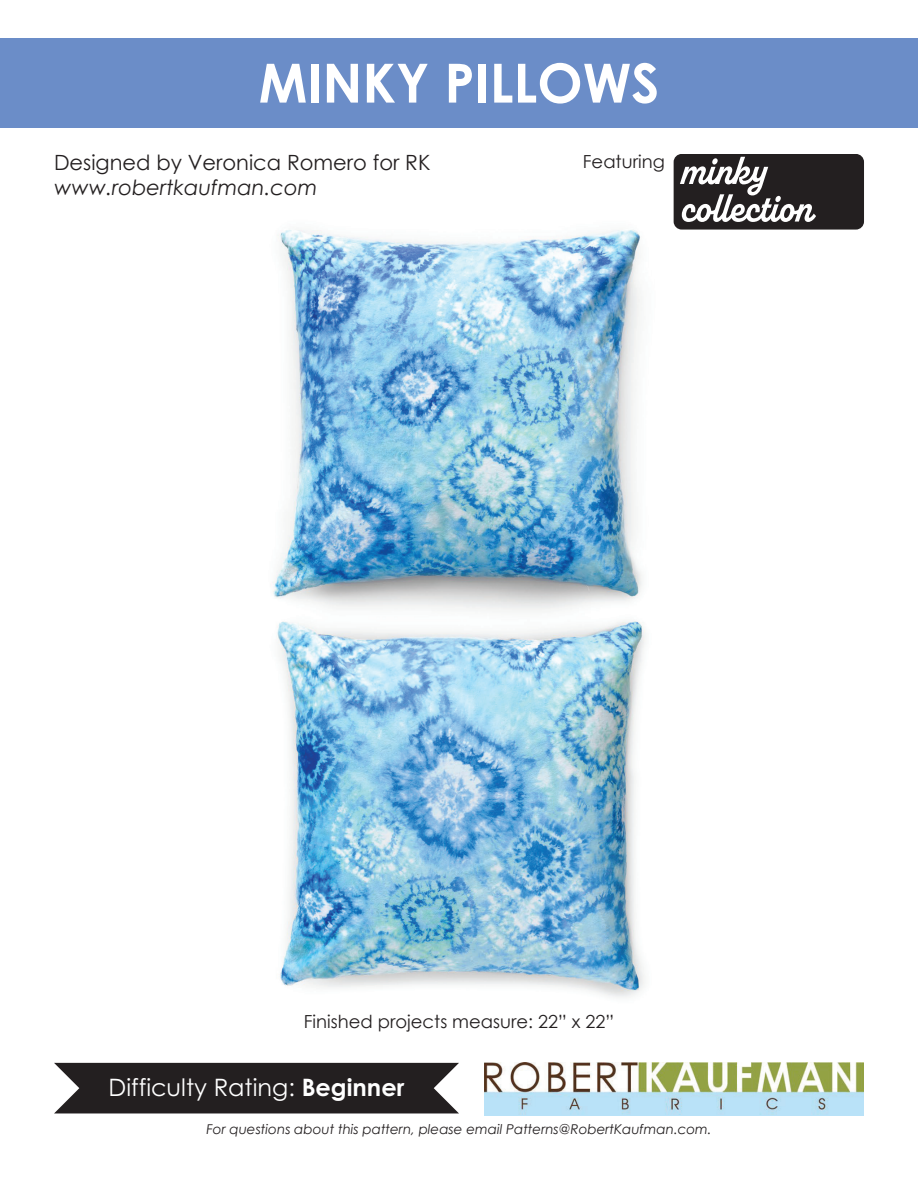
<style>
.page{position:relative;width:918px;height:1188px;background:#fff}
.page>*{position:absolute;margin:0;border:0;box-sizing:border-box;transform-origin:0 0}
.t1{font:700 67.5px "Century Gothic";color:#fff}
.t2{font:700 54px "Century Gothic";color:#fff}
.t3{font:24px "Century Gothic";color:#fff}
.t4{font:21px "Century Gothic";color:#231f20}
.t5{font:italic 21px "Century Gothic";color:#231f20}
.t6{font:18px "Century Gothic";color:#231f20}
.t7{font:italic 13.5px "Century Gothic";color:#231f20}
.s1{font-weight:700}
</style>
<div class="page">
<div style="left:54px;top:1063px;width:405px;height:50px;background:#231f20"></div>
<img style="left:272px;top:230px;width:374px;height:767px">
<div style="left:0;top:38px;width:918px;height:90px;background:#6b8dc8"></div>
<img style="left:484px;top:1063px;width:379px;height:52px">
<div style="left:674px;top:154px;width:190px;height:76px;background:#231f20;border-radius:8px"></div>
<svg style="left:680px;top:157px;width:136px;height:65px"></svg>
<h1 class="t1" style="left:290px;top:27px;width:334px">Just Kisses</h1>
<h2 class="t2" style="left:259px;top:42px;width:402px">MINKY PILLOWS</h2>
<h3 class="t4" style="left:54px;top:148px;width:378px">Designed by Veronica Romero for RK</h3>
<h3 class="t5" style="left:54px;top:173px;width:265px">www.robertkaufman.com</h3>
<h3 class="t6" style="left:583px;top:148px;width:83px">Featuring</h3>
<h3 class="t6" style="left:304px;top:1009px;width:312px">Finished projects measure: 22” x 22”</h3>
<h3 class="t3" style="left:109px;top:1070px;width:297px">Difficulty Rating: <span class="s1">Beginner</span></h3>
<p class="t7" style="left:206px;top:1120px;width:507px">For questions about this pattern, please email Patterns@RobertKaufman.com.</p>
</div>
